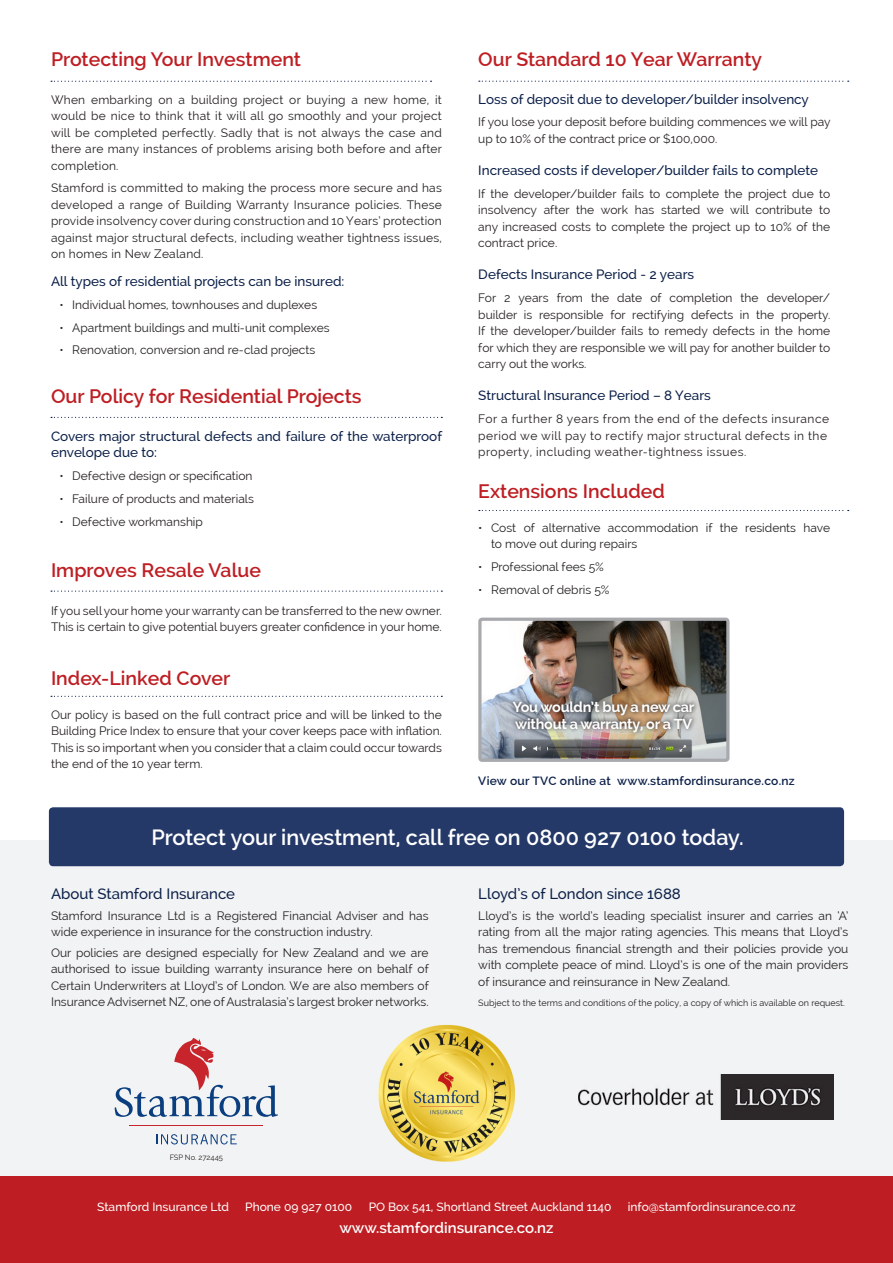
<style>
.page{position:relative;width:893px;height:1263px;background:#fff}
.page>*{position:absolute;margin:0;border:0;box-sizing:border-box;transform-origin:0 0}
.t1{font:600 22.05px "Raleway";color:#fff}
.Titles{font:600 19.5px "Raleway";color:#be1e23}
.Main_Copy{font:600 19.5px "Raleway";color:#be1e23}
.Titles-2{font:500 15px "Raleway";color:#0c2049}
.t2{font:600 15px "Raleway";color:#fff}
.t3{font:700 14.4px "Raleway";letter-spacing:-.02em;color:#fff}
.Bullets{font:500 13.5px/16.5px "Raleway";color:#0c2049}
.Main_Copy-2{font:12px/16.5px "Raleway";color:#231f20;text-align:justify}
.Bullets-2{font:12px/16.5px "Raleway";letter-spacing:.02em;color:#231f20;text-align:justify}
.Titles-3{font:12px/16.5px "Raleway";color:#231f20}
.Main_Copy-3{font:12px/16.5px "Raleway";letter-spacing:.04em;color:#231f20}
.t4{font:500 12px "Raleway";color:#fff}
.t5{font:600 12px "Raleway";letter-spacing:.02em;color:#0c2049}
.Main_Copy-4{font:9px "Raleway";color:#231f20}
.t6{font:7.5px "Raleway";color:#231f20}
.s1{color:#be1e23}
</style>
<div class="page">
<div style="left:0;top:840px;width:893px;height:346px;background:#f2f3f4"></div>
<div style="left:49px;top:807px;width:795px;height:59px;background:#253968;border-radius:4px"></div>
<svg style="left:51px;top:81px;width:381px;height:1px"></svg>
<div style="left:0;top:1176px;width:893px;height:87px;background:#be1e23"></div>
<svg style="left:51px;top:417px;width:391px;height:1px"></svg>
<svg style="left:51px;top:591px;width:391px;height:1px"></svg>
<svg style="left:51px;top:696px;width:391px;height:1px"></svg>
<svg style="left:479px;top:81px;width:370px;height:1px"></svg>
<svg style="left:479px;top:510px;width:370px;height:1px"></svg>
<svg style="left:115px;top:1038px;width:163px;height:79px"></svg>
<svg style="left:156px;top:1134px;width:81px;height:10px"></svg>
<hr style="left:129px;top:1125px;width:134px;height:1px;background:#c8242b">
<img style="left:378px;top:1024px;width:138px;height:138px">
<img style="left:579px;top:1075px;width:254px;height:44px">
<img style="left:482px;top:622px;width:243px;height:136px">
<div style="left:478px;top:618px;width:251px;height:144px;border:3px solid #a8a9ad;border-radius:2px"></div>
<img style="left:508px;top:696px;width:191px;height:41px">
<p class="Titles" style="left:51px;top:48px;width:251px">Protecting Your Investment</p>
<p class="Bullets-2" style="left:51px;top:91px;width:393px">When embarking on a building project or buying a new home, it would be nice to think that it will all go smoothly and your project will be completed perfectly. Sadly that is not always the case and there are many instances of problems arising both before and after completion.</p>
<p class="Bullets-2" style="left:51px;top:180px;width:392px">Stamford is committed to making the process more secure and has developed a range of Building Warranty Insurance policies. These provide insolvency cover during construction and 10 Years’ protection against major structural defects, including weather tightness issues, on homes in New Zealand.</p>
<p class="Bullets" style="left:51px;top:273px;width:295px">All types of residential projects can be insured:</p>
<p class="Main_Copy-2" style="left:60px;top:296px;width:259px">• Individual homes, townhouses and duplexes</p>
<p class="Main_Copy-2" style="left:60px;top:319px;width:272px">• Apartment buildings and multi-unit complexes</p>
<p class="Main_Copy-2" style="left:60px;top:342px;width:257px">• Renovation, conversion and re-clad projects</p>
<p class="Titles" style="left:51px;top:385px;width:312px">Our Policy for Residential Projects</p>
<p class="Bullets" style="left:51px;top:428px;width:393px">Covers major structural defects and failure of the waterproof envelope due to:</p>
<p class="Main_Copy-2" style="left:60px;top:467px;width:194px">• Defective design or specification</p>
<p class="Main_Copy-2" style="left:60px;top:490px;width:196px">• Failure of products and materials</p>
<p class="Main_Copy-2" style="left:60px;top:513px;width:145px">• Defective workmanship</p>
<p class="Titles" style="left:51px;top:559px;width:211px">Improves Resale Value</p>
<p class="Main_Copy-2" style="left:51px;top:602px;width:392px">If you sell your home your warranty can be transferred to the new owner.<br>This is certain to give potential buyers greater confidence in your home.</p>
<p class="Main_Copy" style="left:51px;top:667px;width:181px">Index-Linked Cover</p>
<p class="Main_Copy-2" style="left:51px;top:706px;width:392px">Our policy is based on the full contract price and will be linked to the Building Price Index to ensure that your cover keeps pace with inflation.<br>This is so important when you consider that a claim could occur towards the end of the 10 year term.</p>
<p class="Titles" style="left:478px;top:48px;width:285px">Our Standard 10 Year Warranty</p>
<p class="Bullets" style="left:478px;top:91px;width:332px">Loss of deposit due to developer/builder insolvency</p>
<p class="Main_Copy-2" style="left:478px;top:114px;width:354px">If you lose your deposit before building commences we will pay up to 10% of the contract price or $100,000.</p>
<p class="Bullets" style="left:478px;top:162px;width:341px">Increased costs if developer/builder fails to complete</p>
<p class="Main_Copy-2" style="left:478px;top:185px;width:353px">If the developer/builder fails to complete the project due to insolvency after the work has started we will contribute to any increased costs to complete the project up to 10% of the contract price.</p>
<p class="Bullets" style="left:478px;top:266px;width:217px">Defects Insurance Period - 2 years</p>
<p class="Main_Copy-2" style="left:478px;top:290px;width:353px">For 2 years from the date of completion the developer/ builder is responsible for rectifying defects in the property.<br>If the developer/builder fails to remedy defects in the home for which they are responsible we will pay for another builder to carry out the works.</p>
<p class="Bullets" style="left:478px;top:387px;width:234px">Structural Insurance Period – 8 Years</p>
<p class="Main_Copy-3" style="left:478px;top:411px;width:352px">For a further 8 years from the end of the defects insurance period we will pay to rectify major structural defects in the property, including weather-tightness issues.</p>
<p class="Main_Copy" style="left:478px;top:480px;width:188px">Extensions Included</p>
<p class="Main_Copy-2" style="left:491px;top:519px;width:341px;text-indent:-13px">• Cost of alternative accommodation if the residents have to move out during repairs</p>
<p class="Main_Copy-2" style="left:478px;top:558px;width:127px">• Professional fees 5%</p>
<p class="Main_Copy-2" style="left:478px;top:581px;width:133px">• Removal of debris 5%</p>
<p class="t3" style="left:513px;top:699px;width:183px">You wouldn’t buy a new car</p>
<p class="t3" style="left:515px;top:715px;width:178px">without a warranty, or a TV</p>
<p class="t5" style="left:478px;top:774px;width:318px">View our TVC online at www.stamfordinsurance.co.nz</p>
<p class="t1" style="left:151px;top:824px;width:594px">Protect your investment, call free on 0800 927 0100 today.</p>
<p class="Titles-2" style="left:51px;top:885px;width:186px">About Stamford Insurance</p>
<p class="Titles-3" style="left:51px;top:907px;width:379px">Stamford Insurance Ltd is a Registered Financial Adviser and has wide experience in insurance for the construction industry.</p>
<p class="Titles-3" style="left:51px;top:944px;width:379px;text-align:justify">Our policies are designed especially for New Zealand and we are authorised to issue building warranty insurance here on behalf of Certain Underwriters at Lloyd’s of London. We are also members of Insurance Advisernet NZ, one of Australasia’s largest broker networks.</p>
<p class="Titles-2" style="left:478px;top:885px;width:204px">Lloyd’s of London since 1688</p>
<p class="Main_Copy-2" style="left:478px;top:907px;width:372px">Lloyd’s is the world’s leading specialist insurer and carries an ‘A’ rating from all the major rating agencies. This means that Lloyd’s has tremendous financial strength and their policies provide you with complete peace of mind. Lloyd’s is one of the main providers of insurance and reinsurance in New Zealand.</p>
<p class="Main_Copy-4" style="left:478px;top:998px;width:368px">Subject to the terms and conditions of the policy, a copy of which is available on request.</p>
<p class="t6" style="left:170px;top:1153px;width:55px">FSP No. 272445</p>
<p class="t4" style="left:97px;top:1199px;width:700px">Stamford Insurance Ltd <span class="s1">•</span> Phone 09 927 0100 <span class="s1">•</span> PO Box 541, Shortland Street Auckland 1140 <span class="s1">•</span> info@stamfordinsurance.co.nz</p>
<p class="t2" style="left:339px;top:1219px;width:216px">www.stamfordinsurance.co.nz</p>
</div>
